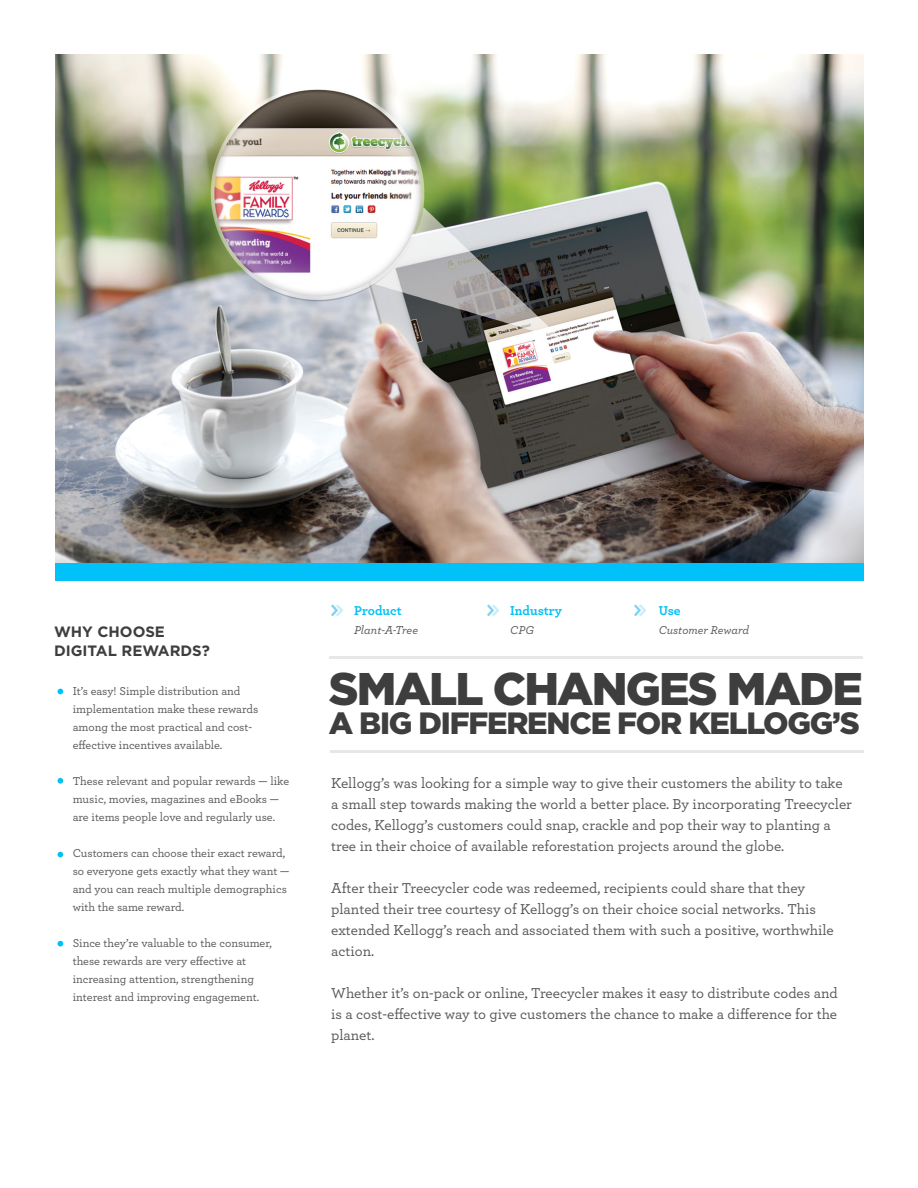
<style>
.page{position:relative;width:918px;height:1188px;background:#fff}
.page>*{position:absolute;margin:0;border:0;box-sizing:border-box;transform-origin:0 0}
.t1{font:900 45.75px "Gotham";letter-spacing:-.04em;color:#3e3e3f}
.t2{font:900 30.75px "Gotham";letter-spacing:-.04em;color:#3e3e3f}
.t3{font:500 15px/21px "Archer";color:#57585a}
.t4{font:700 15px/19.5px "Gotham";color:#3e3e3f}
.t5{font:700 13.5px "Archer";color:#00c1f8}
.t6{font:500 12px/18px "Archer";color:#57585a}
.t7{font:italic 500 12px "Archer";color:#57585a}
</style>
<div class="page">
<img style="left:55px;top:55px;width:809px;height:508px">
<div style="left:55px;top:563px;width:809px;height:18px;background:#00c1f8"></div>
<svg style="left:58px;top:689px;width:5px;height:5px"></svg>
<svg style="left:58px;top:778px;width:5px;height:6px"></svg>
<svg style="left:58px;top:852px;width:5px;height:5px"></svg>
<svg style="left:58px;top:941px;width:5px;height:5px"></svg>
<img style="left:331px;top:604px;width:12px;height:13px">
<img style="left:487px;top:604px;width:12px;height:13px">
<img style="left:634px;top:604px;width:12px;height:13px">
<hr style="left:329px;top:656px;width:534px;height:3px;background:#e6e7e9">
<hr style="left:330px;top:750px;width:534px;height:3px;background:#e6e7e9">
<p class="t4" style="left:54px;top:621px;width:157px">WHY CHOOSE<br>DIGITAL REWARDS?</p>
<p class="t6" style="left:73px;top:682px;width:187px">It’s easy! Simple distribution and implementation make these rewards among the most practical and cost&shy;effective incentives available.</p>
<p class="t6" style="left:73px;top:772px;width:218px">These relevant and popular rewards — like music, movies, magazines and eBooks — are items people love and regularly use.</p>
<p class="t6" style="left:73px;top:844px;width:218px">Customers can choose their exact reward, so everyone gets exactly what they want — and you can reach multiple demographics with the same reward.</p>
<p class="t6" style="left:73px;top:934px;width:201px">Since they’re valuable to the consumer, these rewards are very effective at increasing attention, strengthening interest and improving engagement.</p>
<p class="t5" style="left:354px;top:600px;width:49px">Product</p>
<p class="t7" style="left:354px;top:621px;width:65px">Plant-A-Tree</p>
<p class="t5" style="left:510px;top:600px;width:53px">Industry</p>
<p class="t7" style="left:510px;top:621px;width:25px">CPG</p>
<p class="t5" style="left:659px;top:600px;width:23px">Use</p>
<p class="t7" style="left:659px;top:621px;width:92px">Customer Reward</p>
<h1 class="t1" style="left:329px;top:663px;width:536px">SMALL CHANGES MADE</h1>
<h2 class="t2" style="left:329px;top:705px;width:533px">A BIG DIFFERENCE FOR KELLOGG’S</h2>
<p class="t3" style="left:331px;top:772px;width:522px">Kellogg’s was looking for a simple way to give their customers the ability to take a small step towards making the world a better place. By incorporating Treecycler codes, Kellogg’s customers could snap, crackle and pop their way to planting a tree in their choice of available reforestation projects around the globe.</p>
<p class="t3" style="left:331px;top:877px;width:504px">After their Treecycler code was redeemed, recipients could share that they planted their tree courtesy of Kellogg’s on their choice social networks. This extended Kellogg’s reach and associated them with such a positive, worthwhile action.</p>
<p class="t3" style="left:331px;top:982px;width:508px;text-align:justify">Whether it’s on-pack or online, Treecycler makes it easy to distribute codes and is a cost-effective way to give customers the chance to make a difference for the planet.</p>
</div>
